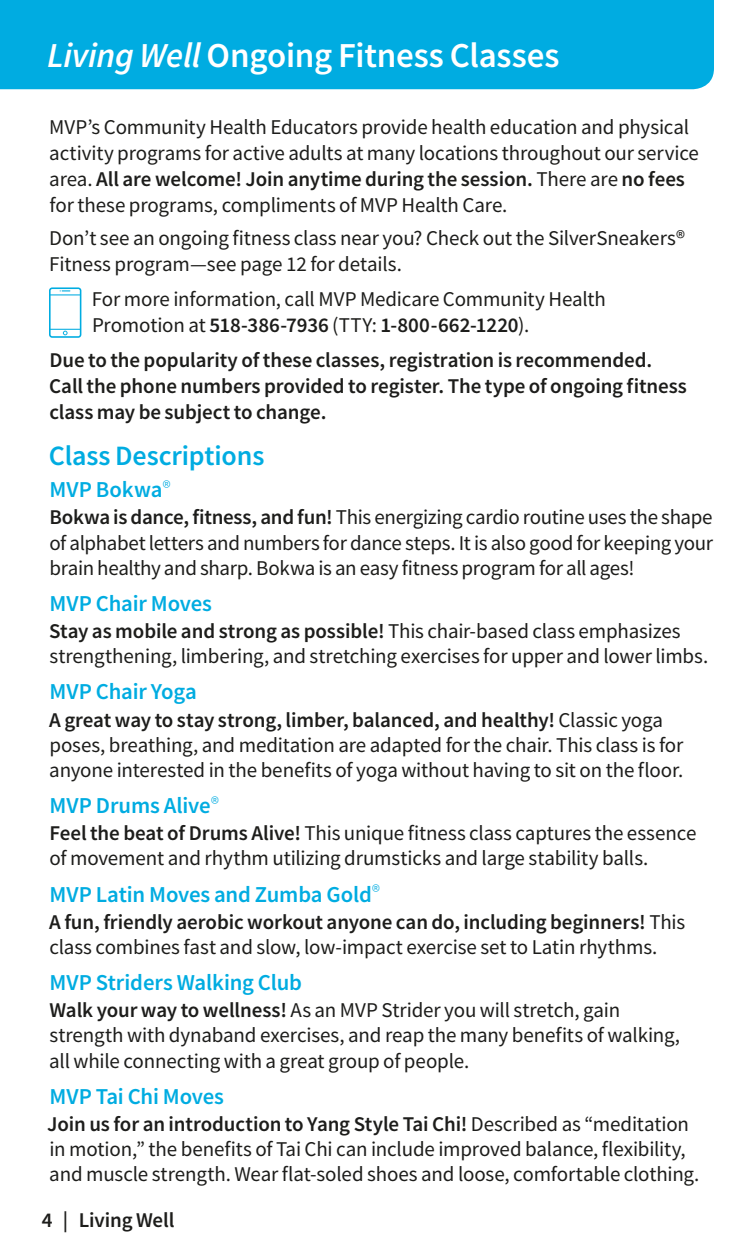
<style>
.page{position:relative;width:756px;height:1260px;background:#fff}
.page>*{position:absolute;margin:0;border:0;box-sizing:border-box;transform-origin:0 0}
.Article_Headline{font:600 35px "Source Sans Pro";letter-spacing:-.005em;color:#fff}
.Article_Copy{font:600 28px "Source Sans Pro";letter-spacing:-.005em;color:#00ace1}
.t1{font:600 22.75px "Source Sans Pro";letter-spacing:-.005em;color:#00ace1}
.Article_Copy-2{font:21px/25.2px "Source Sans Pro";letter-spacing:-.01em;color:#1d1d1b}
.Article_Copy-3{font:600 21px/26.1px "Source Sans Pro";letter-spacing:-.005em;color:#1d1d1b}
.s1{font-style:italic}
.s2{font-weight:600}
</style>
<div class="page">
<svg style="left:49px;top:287px;width:32px;height:51px"></svg>
<div style="left:0;top:0;width:714px;height:89px;background:#00ace1"></div>
<p class="Article_Headline" style="left:47px;top:33px;width:514px"><span class="s1">Living Well</span> Ongoing Fitness Classes</p>
<p class="Article_Copy-2" style="left:49px;top:114px;width:651px;line-height:26.1px">MVP’s Community Health Educators provide health education and physical activity programs for active adults at many locations throughout our service area. <span class="s2">All are welcome! Join anytime during the session.</span> There are <span class="s2">no fees </span>for these programs, compliments of MVP Health Care.</p>
<p class="Article_Copy-2" style="left:49px;top:225px;width:637px;line-height:26.1px">Don’t see an ongoing fitness class near you? Check out the SilverSneakers®<br>Fitness program—see page 12 for details.</p>
<p class="Article_Copy-2" style="left:92px;top:286px;width:516px;line-height:26.1px">For more information, call MVP Medicare Community Health<br>Promotion at <span class="s2">518-386-7936</span> (TTY: <span class="s2">1-800-662-1220</span>).</p>
<p class="Article_Copy-3" style="left:49px;top:347px;width:639px">Due to the popularity of these classes, registration is recommended.<br>Call the phone numbers provided to register. The type of ongoing fitness class may be subject to change.</p>
<p class="Article_Copy" style="left:49px;top:437px;width:217px">Class Descriptions</p>
<p class="t1" style="left:49px;top:475px;width:123px">MVP Bokwa<sup>®</sup></p>
<p class="Article_Copy-2" style="left:49px;top:505px;width:665px;text-align:justify"><span class="s2">Bokwa is dance, fitness, and fun!</span> This energizing cardio routine uses the shape of alphabet letters and numbers for dance steps. It is also good for keeping your brain healthy and sharp. Bokwa is an easy fitness program for all ages!</p>
<p class="t1" style="left:49px;top:589px;width:164px">MVP Chair Moves</p>
<p class="Article_Copy-2" style="left:49px;top:618px;width:661px"><span class="s2">Stay as mobile and strong as possible!</span> This chair-based class emphasizes strengthening, limbering, and stretching exercises for upper and lower limbs.</p>
<p class="t1" style="left:49px;top:677px;width:149px">MVP Chair Yoga</p>
<p class="Article_Copy-2" style="left:49px;top:707px;width:636px"><span class="s2">A great way to stay strong, limber, balanced, and healthy!</span> Classic yoga poses, breathing, and meditation are adapted for the chair. This class is for anyone interested in the benefits of yoga without having to sit on the floor.</p>
<p class="t1" style="left:49px;top:791px;width:171px">MVP Drums Alive<sup>®</sup></p>
<p class="Article_Copy-2" style="left:49px;top:821px;width:649px"><span class="s2">Feel the beat of Drums Alive!</span> This unique fitness class captures the essence of movement and rhythm utilizing drumsticks and large stability balls.</p>
<p class="t1" style="left:49px;top:879px;width:332px">MVP Latin Moves and Zumba Gold<sup>®</sup></p>
<p class="Article_Copy-2" style="left:49px;top:909px;width:638px"><span class="s2">A fun, friendly aerobic workout anyone can do, including beginners!</span> This class combines fast and slow, low-impact exercise set to Latin rhythms.</p>
<p class="t1" style="left:49px;top:968px;width:254px">MVP Striders Walking Club</p>
<p class="Article_Copy-2" style="left:49px;top:997px;width:632px"><span class="s2">Walk your way to wellness!</span> As an MVP Strider you will stretch, gain strength with dynaband exercises, and reap the many benefits of walking, all while connecting with a great group of people.</p>
<p class="t1" style="left:49px;top:1081px;width:176px">MVP Tai Chi Moves</p>
<p class="Article_Copy-2" style="left:47px;top:1111px;width:654px"><span class="s2">Join us for an introduction to Yang Style Tai Chi!</span> Described as “meditation in motion,” the benefits of Tai Chi can include improved balance, flexibility, and muscle strength. Wear flat-soled shoes and loose, comfortable clothing.</p>
<p class="Article_Copy-3" style="left:42px;top:1207px;width:134px">4 | Living Well</p>
</div>
